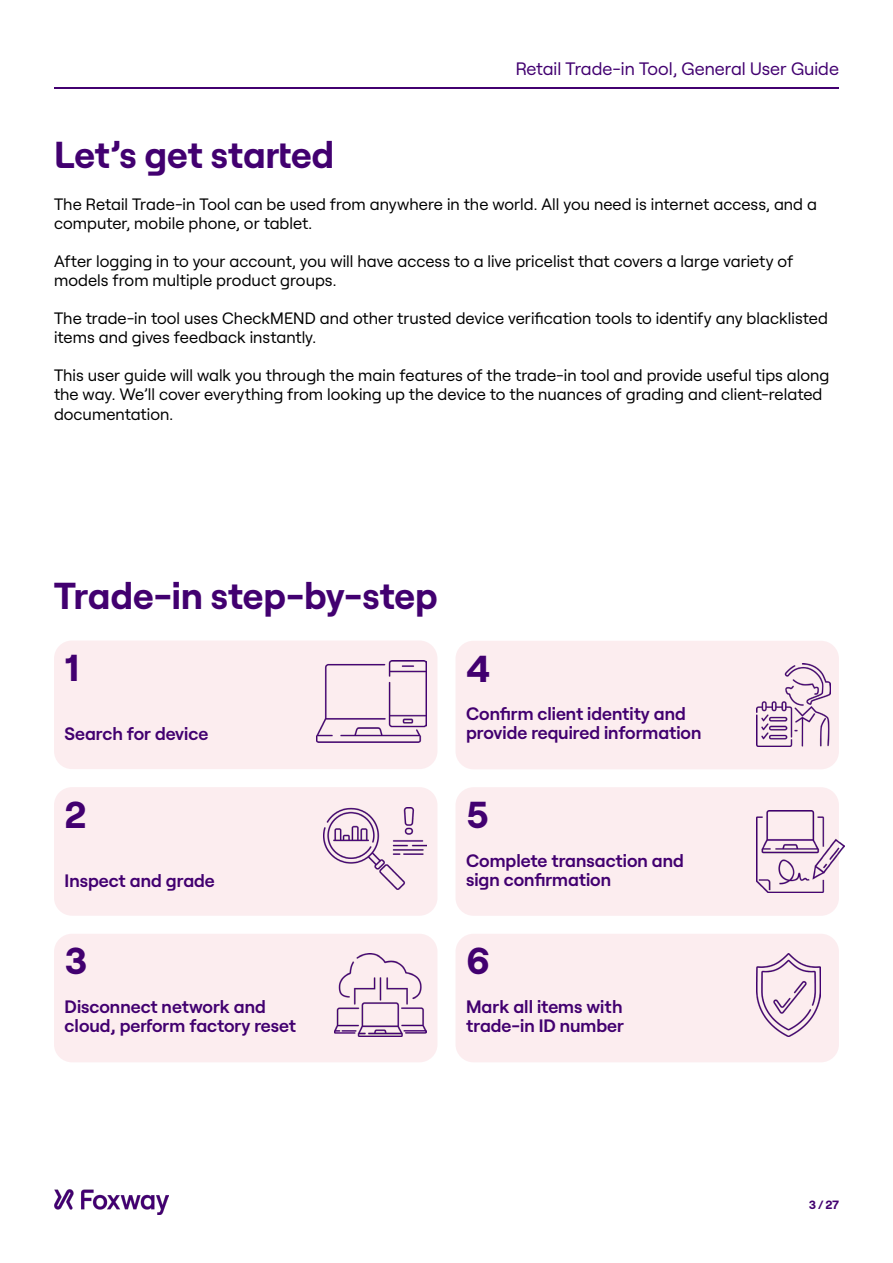
<style>
.page{position:relative;width:893px;height:1263px;background:#fff}
.page>*{position:absolute;margin:0;border:0;box-sizing:border-box;transform-origin:0 0}
.t1{font:700 37.5px "Roobert Foxway";letter-spacing:-.005em;color:#420070}
.t2{font:600 18px/19.5px "Roobert Foxway";color:#420070}
.t3{font:18px "Roobert Foxway";color:#420070}
.t4{font:16.5px/19.5px "Roobert Foxway";color:#000}
.t5{font:700 12px "Roobert Foxway";color:#420070}
</style>
<div class="page">
<hr style="left:0;top:0;width:1px;height:1263px;background:#f8d2d9">
<div style="left:455px;top:787px;width:384px;height:129px;background:#fcedef;border-radius:18px"></div>
<div style="left:54px;top:640px;width:383px;height:129px;background:#fcedef;border-radius:18px"></div>
<div style="left:54px;top:934px;width:383px;height:128px;background:#fcedef;border-radius:18px"></div>
<div style="left:54px;top:787px;width:383px;height:129px;background:#fcedef;border-radius:18px"></div>
<div style="left:455px;top:641px;width:384px;height:128px;background:#fcedef;border-radius:18px"></div>
<div style="left:455px;top:934px;width:384px;height:128px;background:#fcedef;border-radius:18px"></div>
<img style="left:317px;top:660px;width:110px;height:83px">
<img style="left:324px;top:807px;width:103px;height:83px">
<img style="left:334px;top:953px;width:93px;height:83px">
<img style="left:757px;top:664px;width:74px;height:82px">
<img style="left:757px;top:810px;width:87px;height:83px">
<img style="left:757px;top:953px;width:64px;height:83px">
<hr style="left:54px;top:87px;width:785px;height:2px;background:#420070">
<img style="left:54px;top:1189px;width:115px;height:25px">
<p class="t3" style="left:516px;top:55px;width:325px">Retail Trade-in Tool, General User Guide</p>
<h1 class="t1" style="left:54px;top:125px;width:282px">Let’s get started</h1>
<p class="t4" style="left:54px;top:193px;width:764px">The Retail Trade-in Tool can be used from anywhere in the world. All you need is internet access, and a computer, mobile phone, or tablet.</p>
<p class="t4" style="left:54px;top:250px;width:741px">After logging in to your account, you will have access to a live pricelist that covers a large variety of models from multiple product groups.</p>
<p class="t4" style="left:54px;top:307px;width:775px">The trade-in tool uses CheckMEND and other trusted device verification tools to identify any blacklisted items and gives feedback instantly.</p>
<p class="t4" style="left:54px;top:364px;width:777px">This user guide will walk you through the main features of the trade-in tool and provide useful tips along the way. We’ll cover everything from looking up the device to the nuances of grading and client-related documentation.</p>
<h1 class="t1" style="left:54px;top:566px;width:385px">Trade-in step-by-step</h1>
<h1 class="t1" style="left:65px;top:639px;width:16px">1</h1>
<p class="t2" style="left:65px;top:722px;width:145px">Search for device</p>
<h1 class="t1" style="left:65px;top:785px;width:23px">2</h1>
<p class="t2" style="left:65px;top:869px;width:152px">Inspect and grade</p>
<h1 class="t1" style="left:65px;top:932px;width:24px">3</h1>
<p class="t2" style="left:65px;top:995px;width:233px">Disconnect network and cloud, perform factory reset</p>
<h1 class="t1" style="left:466px;top:639px;width:26px">4</h1>
<p class="t2" style="left:466px;top:702px;width:237px">Confirm client identity and provide required information</p>
<h1 class="t1" style="left:466px;top:786px;width:24px">5</h1>
<p class="t2" style="left:466px;top:849px;width:219px">Complete transaction and sign confirmation</p>
<h1 class="t1" style="left:466px;top:932px;width:26px">6</h1>
<p class="t2" style="left:466px;top:995px;width:159px">Mark all items with trade-in ID number</p>
<p class="t5" style="left:809px;top:1195px;width:32px">3 / 27</p>
</div>
